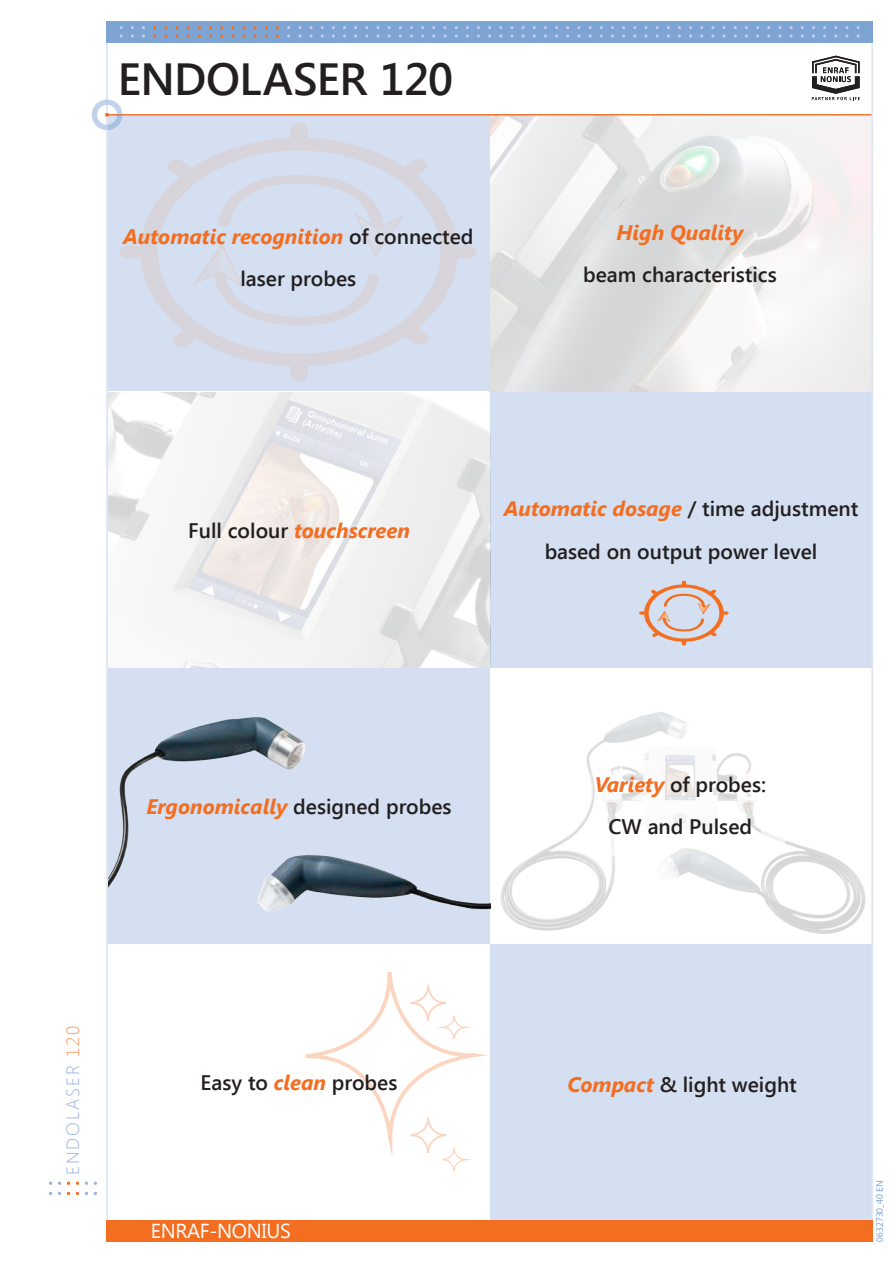
<style>
.page{position:relative;width:893px;height:1263px;background:#fff}
.page>*{position:absolute;margin:0;border:0;box-sizing:border-box;transform-origin:0 0}
.t1{font:600 45px "Segoe UI";letter-spacing:-.015em;color:#231f20}
.t2{font:600 21px/42px "Segoe UI";color:#231f20;text-align:center}
.t3{font:italic 700 21px "Segoe UI";color:#f36e21}
.t4{font:20.25px "Segoe UI";letter-spacing:-.02em;color:#fff}
.t5{font:300 17.85px "Segoe UI";letter-spacing:.1em;color:#9ab4dd}
.t6{font:9px "Segoe UI";color:#729cd1}
.s1{font-weight:700;font-style:italic;color:#f36e21}
.s2{font-weight:600;font-style:normal;color:#231f20}
.s3{color:#f7975a}
</style>
<div class="page">
<img style="left:490px;top:116px;width:382px;height:275px">
<svg style="left:306px;top:972px;width:182px;height:200px"></svg>
<img style="left:483px;top:629px;width:389px;height:372px">
<div style="left:490px;top:392px;width:381px;height:276px;background:#d4e0f1"></div>
<div style="left:108px;top:116px;width:381px;height:275px;background:#d4e0f1"></div>
<div style="left:490px;top:944px;width:381px;height:276px;background:#d4e0f1"></div>
<div style="left:142px;top:137px;width:314px;height:231px;border:15px solid #f36e21;border-radius:50%"></div>
<div style="left:291px;top:129px;width:16px;height:14px;background:#d7d4dc"></div>
<div style="left:291px;top:361px;width:16px;height:14px;background:#d7d4dc"></div>
<div style="left:449px;top:245px;width:19px;height:15px;background:#d7d4dc"></div>
<div style="left:128px;top:245px;width:19px;height:15px;background:#d7d4dc"></div>
<svg style="left:151px;top:147px;width:294px;height:212px"></svg>
<svg style="left:641px;top:582px;width:85px;height:62px"></svg>
<img style="left:108px;top:671px;width:382px;height:276px">
<img style="left:108px;top:392px;width:382px;height:276px">
<hr style="left:872px;top:43px;width:1px;height:1177px;background:#dfe7f4">
<hr style="left:106px;top:43px;width:2px;height:1177px;background:#dfe7f4">
<div style="left:106px;top:1220px;width:767px;height:22px;background:#f36e21"></div>
<svg style="left:106px;top:21px;width:767px;height:22px;fill:#7ea4d4"></svg>
<hr style="left:108px;top:114px;width:764px;height:1px;background:#f36e21">
<div style="left:92px;top:99px;width:30px;height:31px;border:5px solid #729cd1;border-radius:50%"></div>
<svg style="left:105px;top:113px;width:4px;height:4px"></svg>
<svg style="left:812px;top:56px;width:48px;height:44px"></svg>
<h1 class="t1" style="left:118px;top:47px;width:337px">ENDOLASER 120</h1>
<p class="t2" style="left:123px;top:214px;width:352px"><span class="s1">Automatic recognition</span> of connected laser probes</p>
<p class="t3" style="left:616px;top:218px;width:128px">High Quality</p>
<p class="t2" style="left:583px;top:253px;width:195px">beam characteristics</p>
<p class="t3" style="left:188px;top:515px;width:223px"><span class="s2">Full colour</span> touchscreen</p>
<p class="t2" style="left:504px;top:487px;width:356px"><span class="s1">Automatic dosage</span> / time adjustment based on output power level</p>
<p class="t2" style="left:146px;top:784px;width:307px"><span class="s1">Ergonomically</span> designed probes</p>
<p class="t2" style="left:595px;top:763px;width:173px"><span class="s1">Variety</span> of probes:<br>CW and Pulsed</p>
<p class="t5" style="left:60px;top:1175px;width:150px;rotate:-90deg">ENDOLASER <span class="s3">120</span></p>
<p class="t2" style="left:201px;top:1061px;width:198px">Easy to <span class="s1">clean</span> probes</p>
<p class="t2" style="left:567px;top:1062px;width:231px"><span class="s1">Compact</span> &amp; light weight</p>
<p class="t4" style="left:151px;top:1217px;width:141px">ENRAF-NONIUS</p>
<p class="t6" style="left:873px;top:1242px;width:63px;rotate:-90deg">0632730_40 EN</p>
</div>
